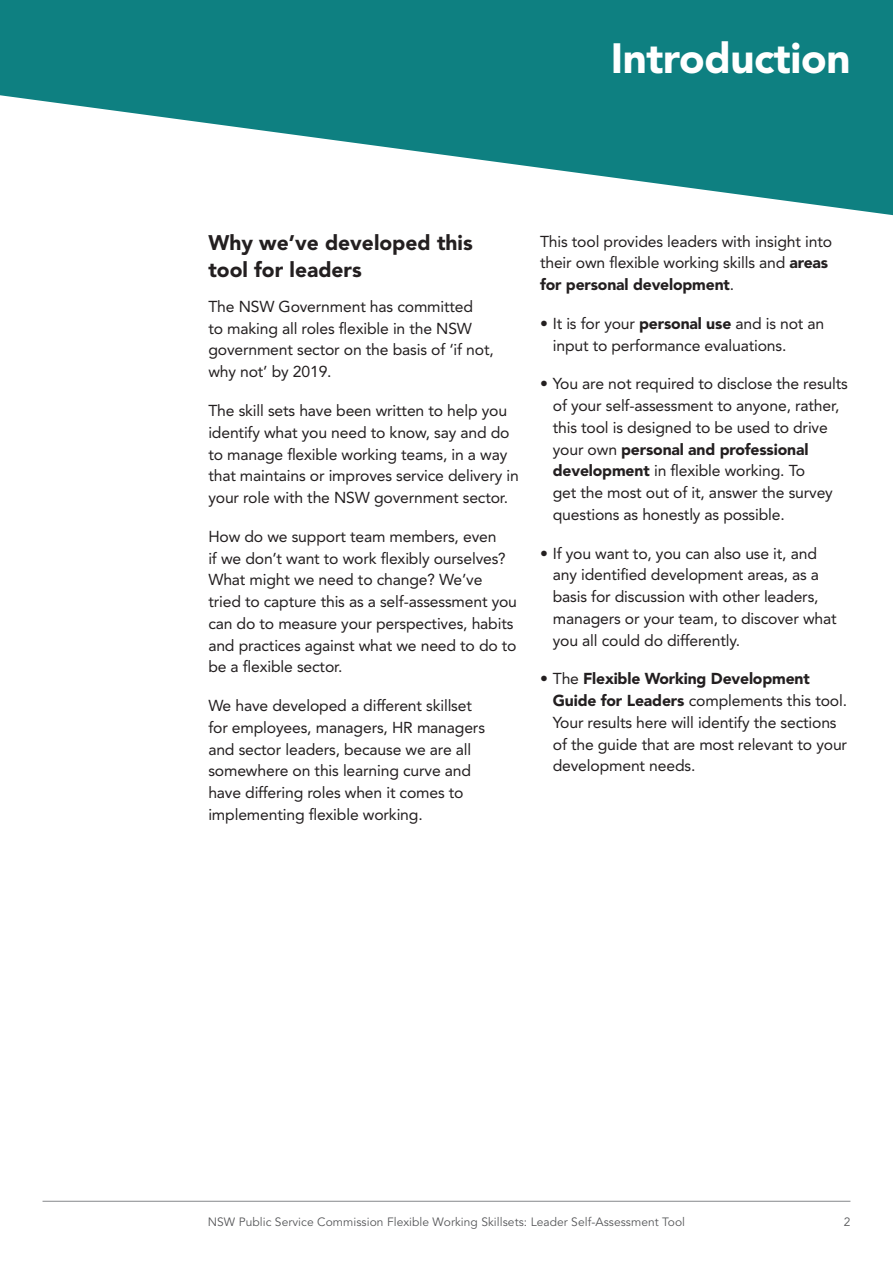
<style>
.page{position:relative;width:893px;height:1263px;background:#fff}
.page>*{position:absolute;margin:0;border:0;box-sizing:border-box;transform-origin:0 0}
.t1{font:900 42px "Avenir LT Std";letter-spacing:-.01em;color:#fff}
.t2{font:900 21px/27px "Avenir LT Std";color:#231f20}
.t3{font:15.75px/21.8px "Avenir LT Std";letter-spacing:-.01em;color:#231f20}
.t4{font:12px "Avenir LT Std";letter-spacing:.005em;color:#57585a}
.s1{font-weight:900}
</style>
<div class="page">
<hr style="left:43px;top:1201px;width:807px;height:1px;background:#939598">
<svg style="left:0;top:0;width:893px;height:216px;fill:#0e8081"></svg>
<h2 class="t1" style="left:611px;top:33px;width:241px">Introduction</h2>
<h3 class="t2" style="left:208px;top:230px;width:266px">Why we’ve developed this tool for leaders</h3>
<p class="t3" style="left:208px;top:296px;width:287px">The NSW Government has committed<br>to making all roles flexible in the NSW government sector on the basis of ‘if not, why not’ by 2019.</p>
<p class="t3" style="left:208px;top:400px;width:312px">The skill sets have been written to help you identify what you need to know, say and do to manage flexible working teams, in a way that maintains or improves service delivery in your role with the NSW government sector.</p>
<p class="t3" style="left:208px;top:526px;width:310px">How do we support team members, even<br>if we don’t want to work flexibly ourselves?<br>What might we need to change? We’ve tried to capture this as a self-assessment you can do to measure your perspectives, habits and practices against what we need to do to be a flexible sector.</p>
<p class="t3" style="left:208px;top:695px;width:278px">We have developed a different skillset for employees, managers, HR managers and sector leaders, because we are all somewhere on this learning curve and have differing roles when it comes to implementing flexible working.</p>
<p class="t3" style="left:540px;top:230px;width:294px">This tool provides leaders with insight into their own flexible working skills and <span class="s1">areas for personal development</span>.</p>
<p class="t3" style="left:553px;top:313px;width:273px;text-indent:-13px">• It is for your <span class="s1">personal use</span> and is not an input to performance evaluations.</p>
<p class="t3" style="left:553px;top:373px;width:297px;text-indent:-13px">• You are not required to disclose the results of your self-assessment to anyone, rather, this tool is designed to be used to drive your own <span class="s1">personal and professional development</span> in flexible working. To<br>get the most out of it, answer the survey questions as honestly as possible.</p>
<p class="t3" style="left:553px;top:542px;width:285px;text-indent:-13px">• If you want to, you can also use it, and any identified development areas, as a basis for discussion with other leaders, managers or your team, to discover what you all could do differently.</p>
<p class="t3" style="left:553px;top:668px;width:296px;text-indent:-13px">• The <span class="s1">Flexible Working Development Guide for Leaders</span> complements this tool.<br>Your results here will identify the sections of the guide that are most relevant to your development needs.</p>
<p class="t4" style="left:208px;top:1215px;width:479px">NSW Public Service Commission Flexible Working Skillsets: Leader Self-Assessment Tool</p>
<p class="t4" style="left:844px;top:1215px;width:8px">2</p>
</div>
